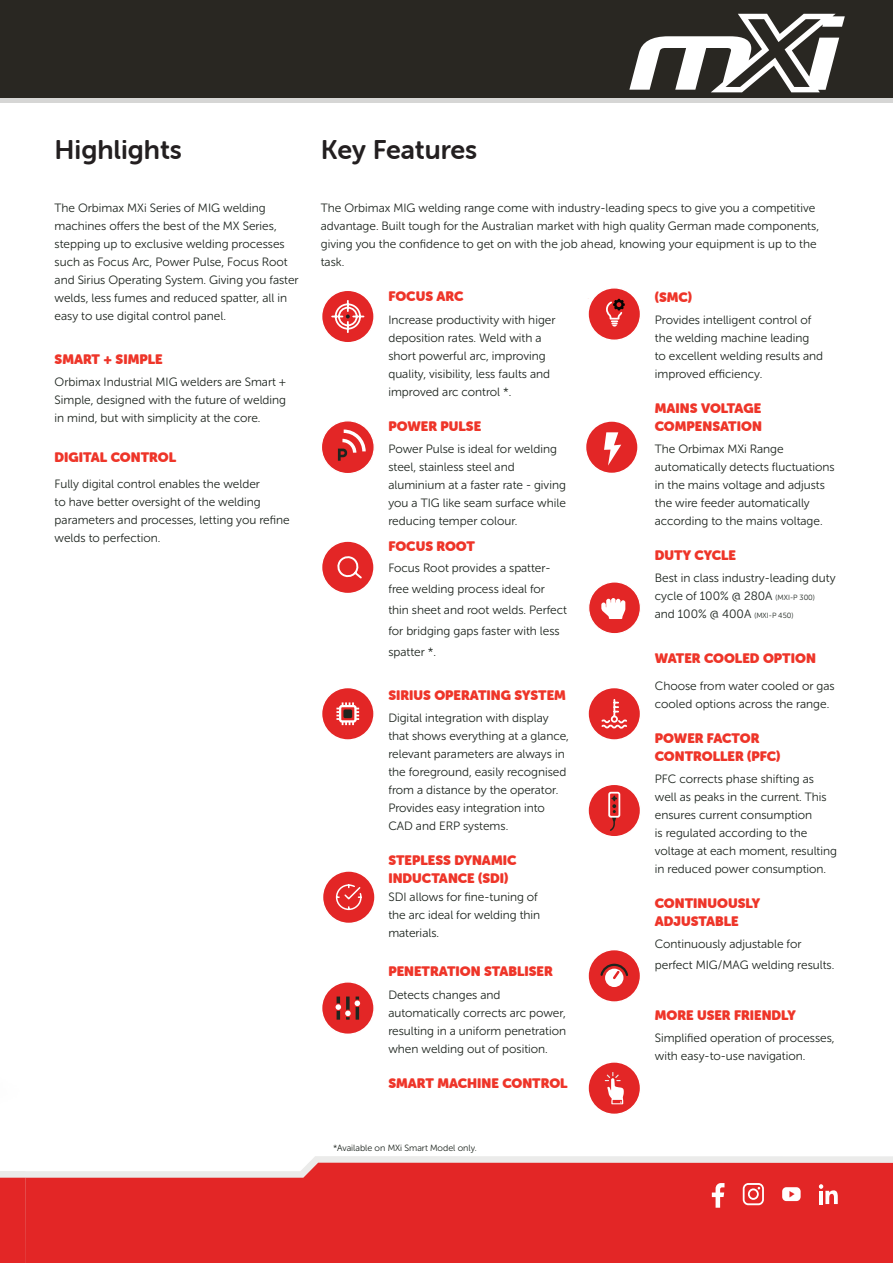
<style>
.page{position:relative;width:893px;height:1263px;background:#fff}
.page>*{position:absolute;margin:0;border:0;box-sizing:border-box;transform-origin:0 0}
.bodyTxt01_blk{font:27px "Museo Sans Rounded 700";color:#231f20}
.Body{font:13.5px/18px "Museo Sans Rounded";color:#ee3529}
.bodyTxt01_blk-2{font:13.5px "Museo Sans Rounded";color:#ee3529}
.bodyTxt01_blk-3{font:12px/18px "Museo Sans Rounded 300";color:#1e251f}
.Body-2{font:12px/18px "Museo Sans Rounded 300";color:#1e251f}
.bodyTxt01_blk-4{font:9px "Museo Sans Rounded 300";color:#1e251f}
.s1{font-size:7.5px}
</style>
<div class="page">
<div style="left:0;top:0;width:893px;height:103px;background:#d6d6d5"></div>
<div style="left:0;top:0;width:893px;height:98px;background:#292722"></div>
<svg style="left:309px;top:1156px;width:584px;height:7px;fill:#ebebea"></svg>
<div style="left:25px;top:1163px;width:868px;height:100px;background:#e32626"></div>
<div style="left:782px;top:1187px;width:19px;height:14px;background:#fff;border-radius:4px"></div>
<svg style="left:789px;top:1191px;width:5px;height:6px"></svg>
<svg style="left:819px;top:1184px;width:19px;height:20px"></svg>
<svg style="left:743px;top:1183px;width:21px;height:22px"></svg>
<svg style="left:712px;top:1183px;width:12px;height:25px"></svg>
<svg style="left:629px;top:14px;width:216px;height:78px"></svg>
<svg style="left:0;top:1171px;width:25px;height:7px"></svg>
<div style="left:0;top:1178px;width:25px;height:85px;background:#e32626"></div>
<svg style="left:322px;top:421px;width:52px;height:52px"></svg>
<div style="left:322px;top:290px;width:52px;height:53px;background:#e32626;border-radius:50%"></div>
<div style="left:321px;top:289px;width:54px;height:54px;border:2px solid #fff;border-radius:50%"></div>
<svg style="left:331px;top:300px;width:34px;height:33px"></svg>
<div style="left:322px;top:687px;width:52px;height:53px;background:#e32626;border-radius:50%"></div>
<div style="left:321px;top:687px;width:54px;height:54px;border:2px solid #fff;border-radius:50%"></div>
<svg style="left:336px;top:702px;width:23px;height:23px"></svg>
<div style="left:322px;top:982px;width:52px;height:52px;background:#e32626;border-radius:50%"></div>
<div style="left:321px;top:981px;width:54px;height:54px;border:2px solid #fff;border-radius:50%"></div>
<svg style="left:336px;top:996px;width:24px;height:24px"></svg>
<div style="left:588px;top:288px;width:52px;height:52px;background:#e32626;border-radius:50%"></div>
<div style="left:587px;top:287px;width:54px;height:54px;border:2px solid #fff;border-radius:50%"></div>
<svg style="left:606px;top:299px;width:19px;height:27px"></svg>
<div style="left:585px;top:421px;width:53px;height:52px;background:#e32626;border-radius:50%"></div>
<div style="left:585px;top:420px;width:54px;height:54px;border:2px solid #fff;border-radius:50%"></div>
<svg style="left:604px;top:432px;width:17px;height:34px"></svg>
<div style="left:588px;top:687px;width:52px;height:53px;background:#e32626;border-radius:50%"></div>
<div style="left:587px;top:687px;width:54px;height:54px;border:2px solid #fff;border-radius:50%"></div>
<svg style="left:601px;top:699px;width:26px;height:30px"></svg>
<div style="left:588px;top:949px;width:52px;height:53px;background:#e32626;border-radius:50%"></div>
<div style="left:587px;top:949px;width:54px;height:54px;border:2px solid #fff;border-radius:50%"></div>
<svg style="left:600px;top:963px;width:28px;height:24px"></svg>
<div style="left:588px;top:784px;width:52px;height:53px;background:#e32626;border-radius:50%"></div>
<div style="left:587px;top:783px;width:54px;height:54px;border:2px solid #fff;border-radius:50%"></div>
<div style="left:608px;top:792px;width:12px;height:26px;border:2px solid #fff;border-radius:2px"></div>
<svg style="left:609px;top:796px;width:7px;height:35px"></svg>
<div style="left:322px;top:541px;width:52px;height:53px;background:#e32626;border-radius:50%"></div>
<div style="left:321px;top:540px;width:54px;height:54px;border:2px solid #fff;border-radius:50%"></div>
<svg style="left:337px;top:556px;width:25px;height:23px"></svg>
<div style="left:588px;top:1062px;width:52px;height:52px;background:#e32626;border-radius:50%"></div>
<div style="left:587px;top:1061px;width:54px;height:54px;border:2px solid #fff;border-radius:50%"></div>
<svg style="left:605px;top:1072px;width:19px;height:32px"></svg>
<div style="left:589px;top:582px;width:51px;height:52px;background:#e32626;border-radius:50%"></div>
<div style="left:588px;top:581px;width:53px;height:53px;border:1px solid #fff;border-radius:50%"></div>
<svg style="left:601px;top:598px;width:24px;height:21px"></svg>
<div style="left:322px;top:871px;width:53px;height:52px;background:#e32626;border-radius:50%"></div>
<div style="left:322px;top:870px;width:54px;height:54px;border:2px solid #fff;border-radius:50%"></div>
<svg style="left:335px;top:884px;width:27px;height:27px"></svg>
<p class="bodyTxt01_blk" style="left:55px;top:134px;width:129px">Highlights</p>
<p class="bodyTxt01_blk-3" style="left:55px;top:199px;width:246px">The Orbimax MXi Series of MIG welding machines offers the best of the MX Series, stepping up to exclusive welding processes such as Focus Arc, Power Pulse, Focus Root and Sirius Operating System. Giving you faster welds, less fumes and reduced spatter, all in easy to use digital control panel.</p>
<p class="bodyTxt01_blk-2" style="left:55px;top:352px;width:110px">SMART + SIMPLE</p>
<p class="bodyTxt01_blk-3" style="left:55px;top:373px;width:233px;text-align:justify">Orbimax Industrial MIG welders are Smart + Simple, designed with the future of welding in mind, but with simplicity at the core.</p>
<h3 class="Body" style="left:55px;top:448px;width:123px">DIGITAL CONTROL</h3>
<p class="bodyTxt01_blk-3" style="left:55px;top:475px;width:237px">Fully digital control enables the welder<br>to have better oversight of the welding parameters and processes, letting you refine welds to perfection.</p>
<p class="bodyTxt01_blk" style="left:321px;top:134px;width:158px">Key Features</p>
<p class="bodyTxt01_blk-3" style="left:321px;top:199px;width:500px">The Orbimax MIG welding range come with industry-leading specs to give you a competitive advantage. Built tough for the Australian market with high quality German made components, giving you the confidence to get on with the job ahead, knowing your equipment is up to the task.</p>
<h3 class="Body" style="left:388px;top:288px;width:77px">FOCUS ARC</h3>
<p class="bodyTxt01_blk-3" style="left:388px;top:310px;width:169px">Increase productivity with higer deposition rates. Weld with a short powerful arc, improving quality, visibility, less faults and improved arc control *.</p>
<h3 class="Body" style="left:388px;top:417px;width:94px">POWER PULSE</h3>
<p class="Body-2" style="left:388px;top:440px;width:179px">Power Pulse is ideal for welding steel, stainless steel and aluminium at a faster rate - giving you a TIG like seam surface while reducing temper colour.</p>
<h3 class="Body" style="left:388px;top:538px;width:88px">FOCUS ROOT</h3>
<p class="bodyTxt01_blk-3" style="left:388px;top:558px;width:180px;line-height:21px">Focus Root provides a spatter&shy;free welding process ideal for thin sheet and root welds. Perfect for bridging gaps faster with less spatter *.</p>
<h3 class="Body" style="left:388px;top:686px;width:179px">SIRIUS OPERATING SYSTEM</h3>
<p class="bodyTxt01_blk-3" style="left:388px;top:709px;width:182px">Digital integration with display that shows everything at a glance, relevant parameters are always in the foreground, easily recognised from a distance by the operator.<br>Provides easy integration into<br>CAD and ERP systems.</p>
<h3 class="Body" style="left:388px;top:851px;width:130px">STEPLESS DYNAMIC<br>INDUCTANCE (SDI)</h3>
<h3 class="bodyTxt01_blk-3" style="left:388px;top:888px;width:153px">SDI allows for fine-tuning of the arc ideal for welding thin materials.</h3>
<h3 class="Body" style="left:388px;top:963px;width:166px">PENETRATION STABLISER</h3>
<p class="bodyTxt01_blk-3" style="left:388px;top:986px;width:179px">Detects changes and automatically corrects arc power, resulting in a uniform penetration when welding out of position.</p>
<h3 class="Body" style="left:388px;top:1074px;width:181px">SMART MACHINE CONTROL</h3>
<h3 class="Body" style="left:655px;top:288px;width:39px">(SMC)</h3>
<p class="bodyTxt01_blk-3" style="left:655px;top:311px;width:170px">Provides intelligent control of the welding machine leading to excellent welding results and improved efficiency.</p>
<h3 class="Body" style="left:655px;top:399px;width:109px">MAINS VOLTAGE<br>COMPENSATION</h3>
<p class="bodyTxt01_blk-3" style="left:655px;top:440px;width:181px">The Orbimax MXi Range automatically detects fluctuations in the mains voltage and adjusts the wire feeder automatically according to the mains voltage.</p>
<h3 class="Body" style="left:655px;top:546px;width:83px">DUTY CYCLE</h3>
<p class="Body-2" style="left:655px;top:569px;width:182px">Best in class industry-leading duty cycle of 100% @ 280A <span class="s1">(MXI-P 300) </span>and 100% @ 400A <span class="s1">(MXI-P 450)</span></p>
<p class="Body" style="left:655px;top:649px;width:163px">WATER COOLED OPTION</p>
<p class="bodyTxt01_blk-3" style="left:655px;top:676px;width:181px">Choose from water cooled or gas cooled options across the range.</p>
<h3 class="Body" style="left:655px;top:729px;width:127px">POWER FACTOR<br>CONTROLLER (PFC)</h3>
<p class="bodyTxt01_blk-3" style="left:655px;top:770px;width:184px">PFC corrects phase shifting as well as peaks in the current. This ensures current consumption<br>is regulated according to the voltage at each moment, resulting in reduced power consumption.</p>
<h3 class="Body" style="left:655px;top:894px;width:107px">CONTINUOUSLY<br>ADJUSTABLE</h3>
<p class="bodyTxt01_blk-3" style="left:655px;top:933px;width:181px;line-height:21px">Continuously adjustable for perfect MIG/MAG welding results.</p>
<p class="bodyTxt01_blk-2" style="left:655px;top:1007px;width:142px">MORE USER FRIENDLY</p>
<p class="bodyTxt01_blk-3" style="left:655px;top:1029px;width:181px">Simplified operation of processes, with easy-to-use navigation.</p>
<p class="bodyTxt01_blk-4" style="left:333px;top:1143px;width:145px">*Available on MXi Smart Model only.</p>
</div>
